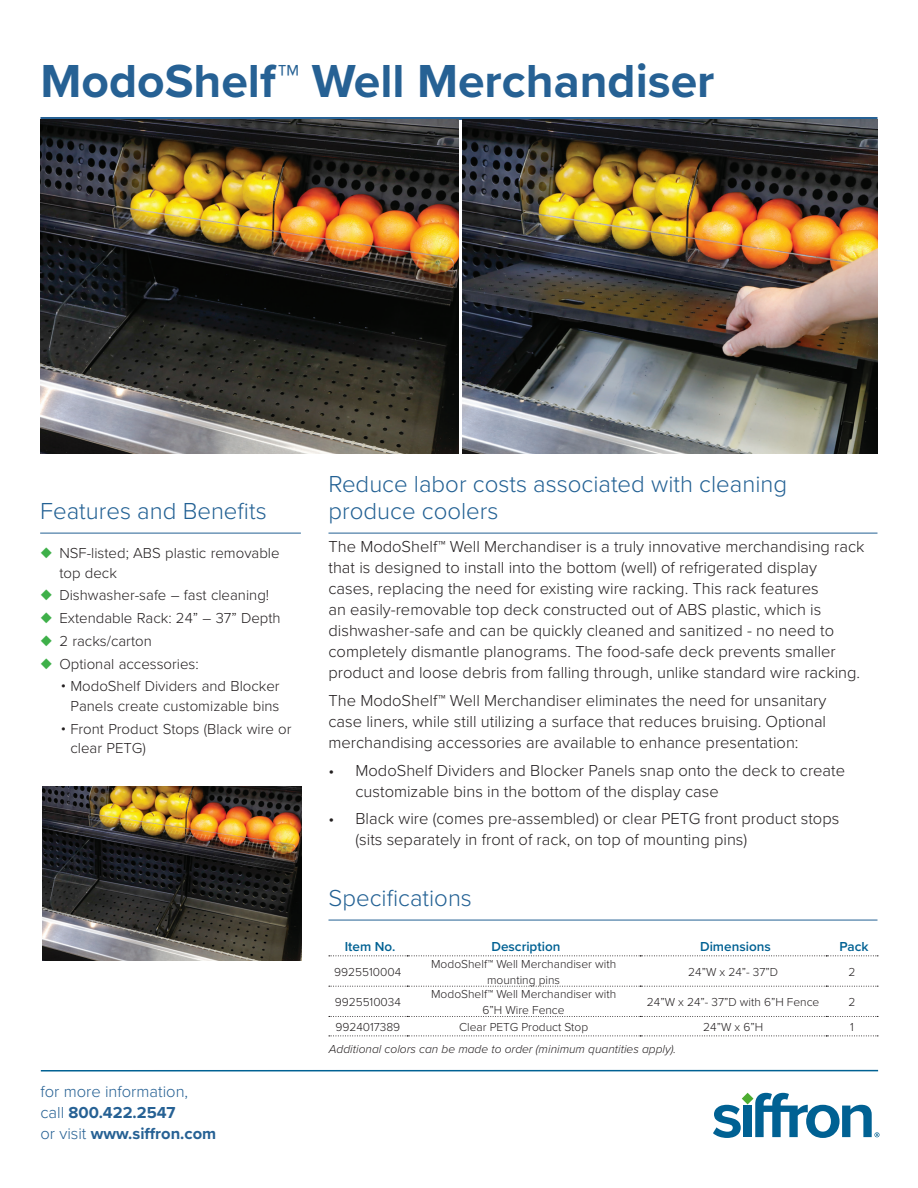
<style>
.page{position:relative;width:918px;height:1188px;background:#fff}
.page>*{position:absolute;margin:0;border:0;box-sizing:border-box;transform-origin:0 0}
.t1{font:700 48px "Proxima Nova";color:#266194}
.t2{font:300 24px "Proxima Nova";color:#236194}
.Text{font:300 16.5px/21px "Proxima Nova";color:#231f20}
.Text-2{font:300 16.5px/21px "Proxima Nova";color:#266194}
.Bullet_List{font:300 15px/19.5px "Proxima Nova";color:#231f20}
.Table_Head{font:600 13.5px "Proxima Nova";color:#006193}
.Table_Text{font:300 12px/16.5px "Proxima Nova";color:#231f20;text-align:center}
.Table_Text-2{font:italic 300 12px "Proxima Nova";color:#231f20}
.s1{color:#3eb049}
.s2{font-family:"Proxima Nova A"}
.s3{font-weight:700}
</style>
<div class="page">
<hr style="left:41px;top:1070px;width:837px;height:2px;background:#006193">
<svg style="left:713px;top:1093px;width:167px;height:45px"></svg>
<hr style="left:40px;top:117px;width:838px;height:3px;background:#266194">
<hr style="left:328px;top:533px;width:549px;height:1px;background:#236194">
<hr style="left:40px;top:533px;width:261px;height:1px;background:#236194">
<hr style="left:328px;top:920px;width:549px;height:1px;background:#236194">
<svg style="left:329px;top:955px;width:549px;height:1px"></svg>
<svg style="left:329px;top:986px;width:549px;height:1px"></svg>
<svg style="left:329px;top:1016px;width:549px;height:1px"></svg>
<svg style="left:329px;top:1036px;width:549px;height:1px"></svg>
<img style="left:40px;top:120px;width:419px;height:333px">
<img style="left:42px;top:787px;width:259px;height:174px">
<img style="left:462px;top:120px;width:416px;height:333px">
<h1 class="t1" style="left:40px;top:45px;width:676px">ModoShelf™ Well Merchandiser</h1>
<h2 class="t2" style="left:328px;top:466px;width:460px">Reduce labor costs associated with cleaning</h2>
<h2 class="t2" style="left:40px;top:493px;width:228px">Features and Benefits</h2>
<h2 class="t2" style="left:328px;top:493px;width:171px">produce coolers</h2>
<p class="Text" style="left:328px;top:535px;width:538px">The ModoShelf™ Well Merchandiser is a truly innovative merchandising rack that is designed to install into the bottom (well) of refrigerated display cases, replacing the need for existing wire racking. This rack features<br>an easily-removable top deck constructed out of ABS plastic, which is dishwasher-safe and can be quickly cleaned and sanitized - no need to completely dismantle planograms. The food-safe deck prevents smaller product and loose debris from falling through, unlike standard wire racking.</p>
<p class="Text" style="left:328px;top:689px;width:499px;text-align:justify">The ModoShelf™ Well Merchandiser eliminates the need for unsanitary case liners, while still utilizing a surface that reduces bruising. Optional merchandising accessories are available to enhance presentation:</p>
<p class="Text" style="left:355px;top:759px;width:491px;text-indent:-27px">• ModoShelf Dividers and Blocker Panels snap onto the deck to create customizable bins in the bottom of the display case</p>
<p class="Text" style="left:355px;top:807px;width:485px;text-indent:-27px">• Black wire (comes pre-assembled) or clear PETG front product stops (sits separately in front of rack, on top of mounting pins)</p>
<p class="Bullet_List" style="left:59px;top:543px;width:222px;text-indent:-19px"><span class="s1">◆</span> NSF-listed; ABS plastic removable top deck</p>
<p class="Bullet_List" style="left:40px;top:585px;width:230px"><span class="s1">◆</span> Dishwasher-safe – fast cleaning!</p>
<p class="Bullet_List" style="left:40px;top:608px;width:242px"><span class="s1">◆</span> Extendable Rack: 24” – 37” Depth</p>
<p class="Bullet_List" style="left:40px;top:630px;width:113px"><span class="s1">◆</span> 2 racks/carton</p>
<p class="Bullet_List" style="left:40px;top:653px;width:160px"><span class="s1">◆</span> Optional accessories:</p>
<p class="Bullet_List" style="left:61px;top:676px;width:220px;text-align:right"><span class="s2">•</span> ModoShelf Dividers and Blocker<br>Panels create customizable bins</p>
<p class="Bullet_List" style="left:70px;top:718px;width:223px;text-indent:-10px"><span class="s2">•</span> Front Product Stops (Black wire or clear PETG)</p>
<p class="Text-2" style="left:40px;top:1080px;width:177px">for more information,<br>call <span class="s3">800.422.2547<br></span>or visit <span class="s3">www.siffron.com</span></p>
<h2 class="t2" style="left:328px;top:880px;width:145px">Specifications</h2>
<p class="Table_Head" style="left:345px;top:937px;width:52px">Item No.</p>
<p class="Table_Head" style="left:492px;top:937px;width:70px">Description</p>
<p class="Table_Head" style="left:700px;top:937px;width:72px">Dimensions</p>
<p class="Table_Head" style="left:840px;top:937px;width:30px">Pack</p>
<p class="Table_Text" style="left:334px;top:963px;width:69px">9925510004</p>
<p class="Table_Text" style="left:431px;top:955px;width:186px">ModoShelf™ Well Merchandiser with mounting pins</p>
<p class="Table_Text" style="left:688px;top:963px;width:91px">24”W x 24”- 37”D</p>
<p class="Table_Text" style="left:848px;top:963px;width:8px">2</p>
<p class="Table_Text" style="left:335px;top:993px;width:68px">9925510034</p>
<p class="Table_Text" style="left:431px;top:985px;width:186px">ModoShelf™ Well Merchandiser with<br>6”H Wire Fence</p>
<p class="Table_Text" style="left:647px;top:993px;width:174px">24”W x 24”- 37”D with 6”H Fence</p>
<p class="Table_Text" style="left:848px;top:993px;width:8px">2</p>
<p class="Table_Text" style="left:335px;top:1018px;width:66px">9924017389</p>
<p class="Table_Text" style="left:459px;top:1018px;width:131px">Clear PETG Product Stop</p>
<p class="Table_Text" style="left:703px;top:1018px;width:61px">24”W x 6”H</p>
<p class="Table_Text" style="left:850px;top:1018px;width:5px">1</p>
<p class="Table_Text-2" style="left:329px;top:1040px;width:349px">Additional colors can be made to order (minimum quantities apply).</p>
</div>
